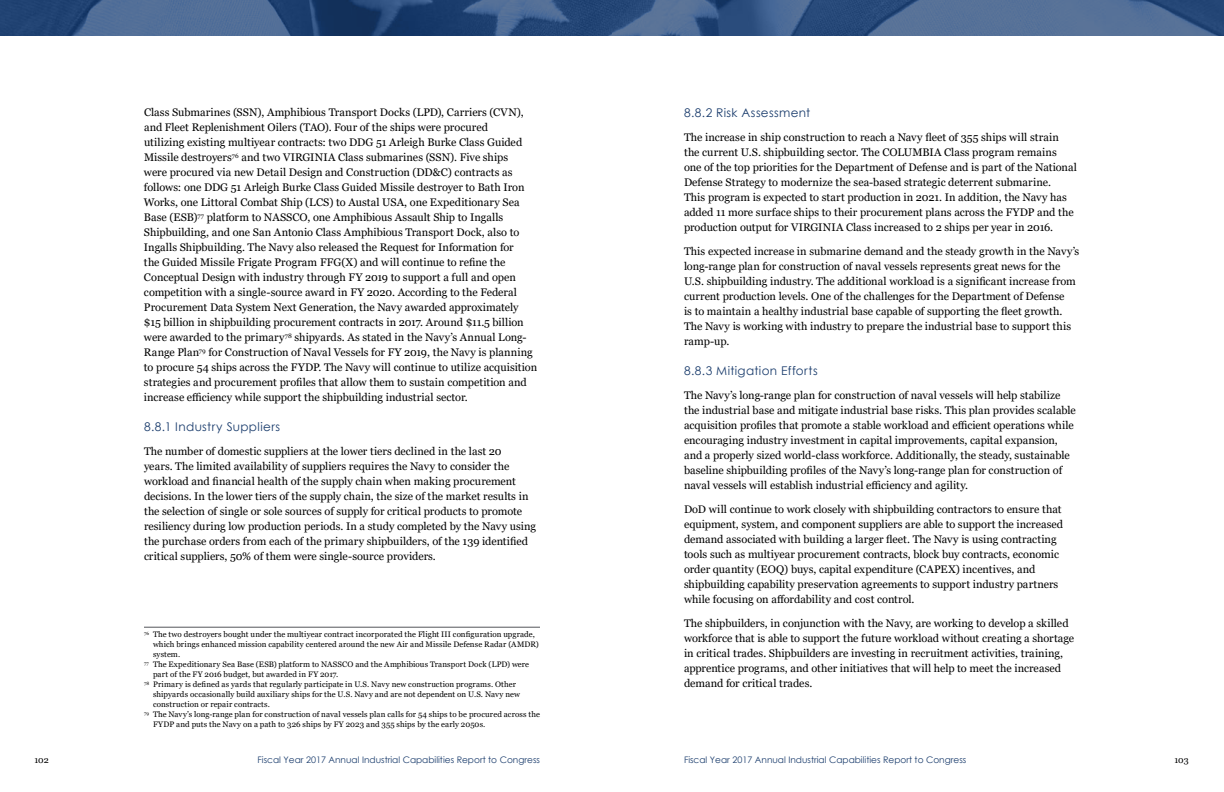
<style>
.page{position:relative;width:1224px;height:792px;background:#fff}
.page>*{position:absolute;margin:0;border:0;box-sizing:border-box;transform-origin:0 0}
.t1{font:12px "Century Gothic";letter-spacing:.03em;color:#1b3d6d}
.t2{font:11px/15px "Georgia";color:#000}
.t3{font:9px "Century Gothic";color:#1b3d6d}
.t4{font:9px "Georgia";letter-spacing:-.015em;color:#000}
.t5{font:8px "Georgia";letter-spacing:.015em;color:#000}
</style>
<div class="page">
<img style="left:0;top:0;width:1224px;height:36px">
<hr style="left:144px;top:627px;width:396px;height:1px;background:#54565b">
<p class="t2" style="left:144px;top:105px;width:395px">Class Submarines (SSN), Amphibious Transport Docks (LPD), Carriers (CVN), and Fleet Replenishment Oilers (TAO). Four of the ships were procured<br>utilizing existing multiyear contracts: two DDG 51 Arleigh Burke Class Guided Missile destroyers<sup>76</sup> and two VIRGINIA Class submarines (SSN). Five ships<br>were procured via new Detail Design and Construction (DD&amp;C) contracts as follows: one DDG 51 Arleigh Burke Class Guided Missile destroyer to Bath Iron Works, one Littoral Combat Ship (LCS) to Austal USA, one Expeditionary Sea Base (ESB)<sup>77</sup> platform to NASSCO, one Amphibious Assault Ship to Ingalls Shipbuilding, and one San Antonio Class Amphibious Transport Dock, also to Ingalls Shipbuilding. The Navy also released the Request for Information for<br>the Guided Missile Frigate Program FFG(X) and will continue to refine the Conceptual Design with industry through FY 2019 to support a full and open competition with a single-source award in FY 2020. According to the Federal Procurement Data System Next Generation, the Navy awarded approximately $15 billion in shipbuilding procurement contracts in 2017. Around $11.5 billion were awarded to the primary<sup>78</sup> shipyards. As stated in the Navy’s Annual Long-Range Plan<sup>79</sup> for Construction of Naval Vessels for FY 2019, the Navy is planning to procure 54 ships across the FYDP. The Navy will continue to utilize acquisition strategies and procurement profiles that allow them to sustain competition and increase efficiency while support the shipbuilding industrial sector.</p>
<p class="t1" style="left:144px;top:419px;width:138px">8.8.1 Industry Suppliers</p>
<p class="t2" style="left:144px;top:444px;width:394px">The number of domestic suppliers at the lower tiers declined in the last 20<br>years. The limited availability of suppliers requires the Navy to consider the workload and financial health of the supply chain when making procurement decisions. In the lower tiers of the supply chain, the size of the market results in the selection of single or sole sources of supply for critical products to promote resiliency during low production periods. In a study completed by the Navy using the purchase orders from each of the primary shipbuilders, of the 139 identified critical suppliers, 50% of them were single-source providers.</p>
<p class="t5" style="left:144px;top:630px;width:393px"><sup>76</sup> The two destroyers bought under the multiyear contract incorporated the Flight III configuration upgrade,</p>
<p class="t5" style="left:153px;top:640px;width:387px">which brings enhanced mission capability centered around the new Air and Missile Defense Radar (AMDR)</p>
<p class="t5" style="left:153px;top:650px;width:29px">system.</p>
<p class="t5" style="left:144px;top:660px;width:387px"><sup>77</sup> The Expeditionary Sea Base (ESB) platform to NASSCO and the Amphibious Transport Dock (LPD) were</p>
<p class="t5" style="left:153px;top:670px;width:187px">part of the FY 2016 budget, but awarded in FY 2017.</p>
<p class="t5" style="left:144px;top:680px;width:374px"><sup>78</sup> Primary is defined as yards that regularly participate in U.S. Navy new construction programs. Other</p>
<p class="t5" style="left:153px;top:690px;width:369px">shipyards occasionally build auxiliary ships for the U.S. Navy and are not dependent on U.S. Navy new</p>
<p class="t5" style="left:153px;top:700px;width:118px">construction or repair contracts.</p>
<p class="t5" style="left:144px;top:710px;width:398px"><sup>79</sup> The Navy’s long-range plan for construction of naval vessels plan calls for 54 ships to be procured across the</p>
<p class="t5" style="left:153px;top:720px;width:334px">FYDP and puts the Navy on a path to 326 ships by FY 2023 and 355 ships by the early 2050s.</p>
<p class="t1" style="left:684px;top:104px;width:128px">8.8.2 Risk Assessment</p>
<p class="t2" style="left:684px;top:130px;width:395px">The increase in ship construction to reach a Navy fleet of 355 ships will strain the current U.S. shipbuilding sector. The COLUMBIA Class program remains one of the top priorities for the Department of Defense and is part of the National Defense Strategy to modernize the sea-based strategic deterrent submarine.<br>This program is expected to start production in 2021. In addition, the Navy has added 11 more surface ships to their procurement plans across the FYDP and the production output for VIRGINIA Class increased to 2 ships per year in 2016.</p>
<p class="t2" style="left:684px;top:244px;width:397px">This expected increase in submarine demand and the steady growth in the Navy’s long-range plan for construction of naval vessels represents great news for the U.S. shipbuilding industry. The additional workload is a significant increase from current production levels. One of the challenges for the Department of Defense<br>is to maintain a healthy industrial base capable of supporting the fleet growth.<br>The Navy is working with industry to prepare the industrial base to support this ramp-up.</p>
<p class="t1" style="left:684px;top:362px;width:135px">8.8.3 Mitigation Efforts</p>
<p class="t2" style="left:684px;top:388px;width:393px">The Navy’s long-range plan for construction of naval vessels will help stabilize the industrial base and mitigate industrial base risks. This plan provides scalable acquisition profiles that promote a stable workload and efficient operations while encouraging industry investment in capital improvements, capital expansion, and a properly sized world-class workforce. Additionally, the steady, sustainable baseline shipbuilding profiles of the Navy’s long-range plan for construction of naval vessels will establish industrial efficiency and agility.</p>
<p class="t2" style="left:684px;top:502px;width:381px">DoD will continue to work closely with shipbuilding contractors to ensure that equipment, system, and component suppliers are able to support the increased demand associated with building a larger fleet. The Navy is using contracting tools such as multiyear procurement contracts, block buy contracts, economic order quantity (EOQ) buys, capital expenditure (CAPEX) incentives, and shipbuilding capability preservation agreements to support industry partners while focusing on affordability and cost control.</p>
<p class="t2" style="left:684px;top:616px;width:392px">The shipbuilders, in conjunction with the Navy, are working to develop a skilled workforce that is able to support the future workload without creating a shortage in critical trades. Shipbuilders are investing in recruitment activities, training, apprentice programs, and other initiatives that will help to meet the increased demand for critical trades.</p>
<p class="t4" style="left:35px;top:754px;width:16px">102</p>
<p class="t3" style="left:258px;top:753px;width:284px">Fiscal Year 2017 Annual Industrial Capabilities Report to Congress</p>
<p class="t3" style="left:684px;top:753px;width:284px">Fiscal Year 2017 Annual Industrial Capabilities Report to Congress</p>
<p class="t4" style="left:1175px;top:754px;width:16px">103</p>
</div>
